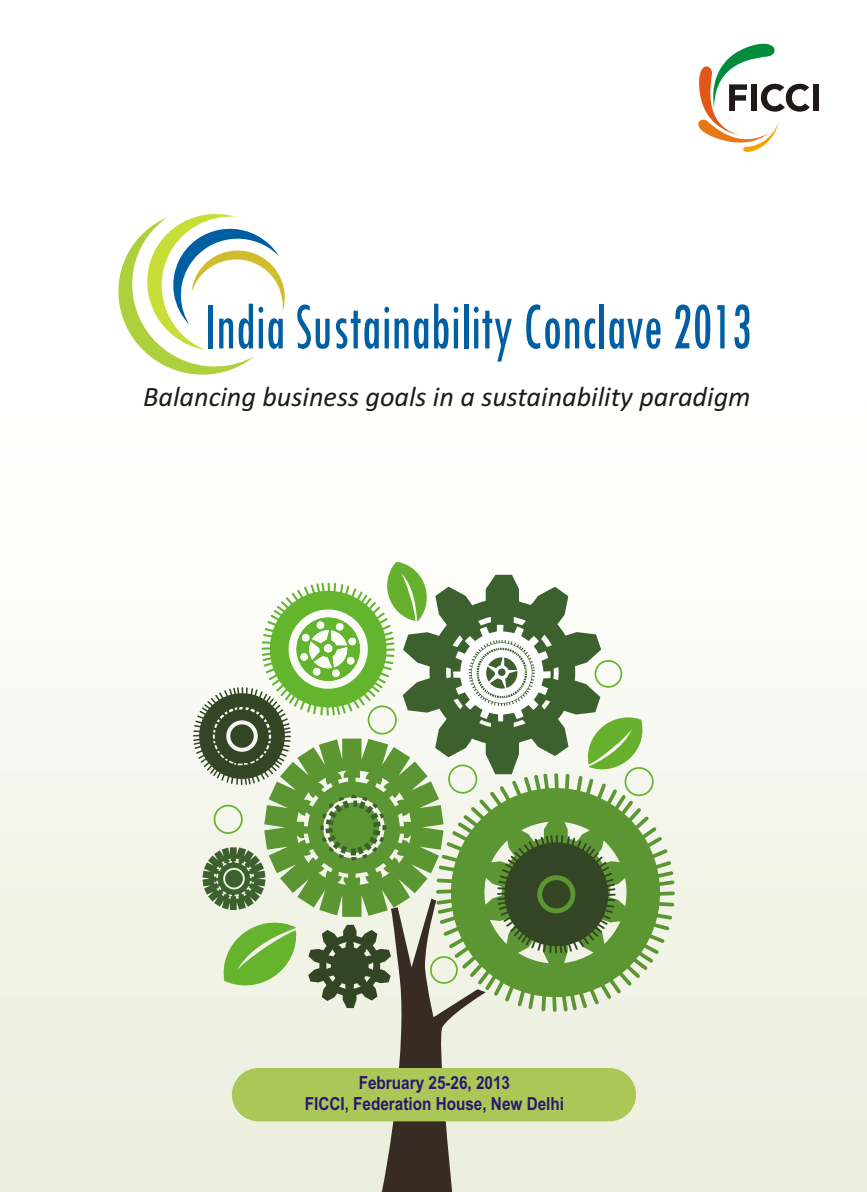
<style>
.page{position:relative;width:867px;height:1192px;background:#fff}
.page>*{position:absolute;margin:0;border:0;box-sizing:border-box;transform-origin:0 0}
.t1{font:condensed 69.45px "Tw Cen";color:#005ea3;scale:.78 1}
.t2{font:italic 700 28.2px "Calibri";color:#1f1a17}
.t3{font:700 18px/20.5px "Arial Narrow";color:#291770;text-align:center;scale:1.04 1}
</style>
<div class="page">
<img style="left:0;top:689px;width:866px;height:502px">
<svg style="left:642px;top:773px;width:32px;height:238px;background:#c6d8b3"></svg>
<svg style="left:193px;top:561px;width:449px;height:630px"></svg>
<div style="left:448px;top:764px;width:29px;height:29px;border:2px solid #66b32e;border-radius:50%"></div>
<div style="left:594px;top:660px;width:28px;height:27px;border:2px solid #66b32e;border-radius:50%"></div>
<div style="left:624px;top:767px;width:29px;height:29px;border:2px solid #66b32e;border-radius:50%"></div>
<div style="left:430px;top:956px;width:27px;height:27px;border:2px solid #66b32e;border-radius:50%"></div>
<div style="left:367px;top:705px;width:30px;height:29px;border:2px solid #66b32e;border-radius:50%"></div>
<div style="left:213px;top:804px;width:30px;height:29px;border:2px solid #66b32e;border-radius:50%"></div>
<svg style="left:118px;top:214px;width:167px;height:161px"></svg>
<svg style="left:698px;top:43px;width:111px;height:109px"></svg>
<div style="left:812px;top:84px;width:6px;height:27px;background:#1f1a17"></div>
<div style="left:232px;top:1067px;width:404px;height:54px;background:#abc757;border-radius:27px"></div>
<h1 class="t1" style="left:203px;top:303px;width:703px">India Sustainability Conclave 2013</h1>
<h2 class="t2" style="left:143px;top:384px;width:608px">Balancing business goals in a sustainability paradigm</h2>
<p class="t3" style="left:305px;top:1074px;width:251px">February 25-26, 2013<br>FICCI, Federation House, New Delhi</p>
</div>
